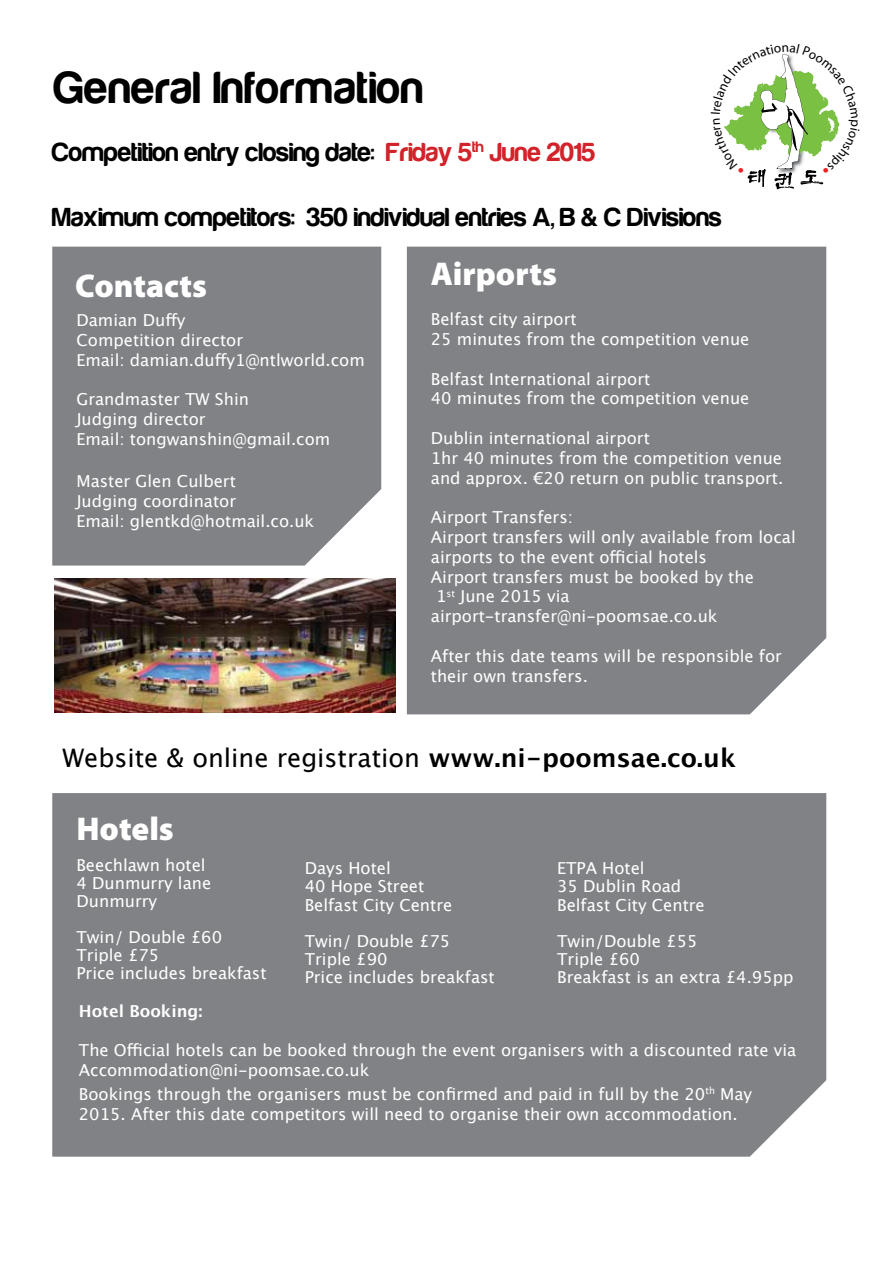
<style>
.page{position:relative;width:893px;height:1263px;background:#fff}
.page>*{position:absolute;margin:0;border:0;box-sizing:border-box;transform-origin:0 0}
.t1{font:700 46.5px "Harabara";letter-spacing:.025em;color:#000}
.t2{font:900 33px "Myriad Pro";color:#fff}
.t3{font:700 27px "Harabara";color:#000}
.t4{font:25.5px "Lucida Grande";color:#000}
.t5{font:16.5px/19.8px "Lucida Grande";color:#fff}
.t6{font:700 16.5px "Lucida Grande";color:#fff}
.s1{color:#d2232a}
.s2{font-weight:700}
</style>
<div class="page">
<div style="left:407px;top:247px;width:419px;height:467px;background:#808285"></div>
<div style="left:52px;top:247px;width:329px;height:319px;background:#808285"></div>
<div style="left:52px;top:793px;width:774px;height:364px;background:#808285"></div>
<img style="left:54px;top:578px;width:341px;height:134px">
<svg style="left:724px;top:54px;width:116px;height:135px"></svg>
<h1 class="t1" style="left:54px;top:64px;width:371px">General Information</h1>
<h3 class="t3" style="left:52px;top:138px;width:545px">Competition entry closing date: <span class="s1">Friday 5</span><sup>th</sup> <span class="s1">June 2015</span></h3>
<h3 class="t3" style="left:52px;top:203px;width:671px">Maximum competitors: 350 individual entries A, B &amp; C Divisions</h3>
<h2 class="t2" style="left:75px;top:264px;width:133px">Contacts</h2>
<p class="t5" style="left:76px;top:311px;width:290px">Damian Duffy<br>Competition director<br>Email: damian.duffy1@ntlworld.com</p>
<p class="t5" style="left:76px;top:389px;width:255px">Grandmaster TW Shin<br>Judging director<br>Email: tongwanshin@gmail.com</p>
<p class="t5" style="left:76px;top:471px;width:239px">Master Glen Culbert<br>Judging coordinator<br>Email: glentkd@hotmail.co.uk</p>
<h2 class="t2" style="left:431px;top:252px;width:127px">Airports</h2>
<p class="t5" style="left:431px;top:309px;width:320px">Belfast city airport<br>25 minutes from the competition venue</p>
<p class="t5" style="left:431px;top:369px;width:320px">Belfast International airport<br>40 minutes from the competition venue</p>
<p class="t5" style="left:431px;top:428px;width:354px">Dublin international airport<br>1hr 40 minutes from the competition venue and approx. €20 return on public transport.</p>
<p class="t5" style="left:431px;top:507px;width:144px">Airport Transfers:</p>
<p class="t5" style="left:431px;top:527px;width:366px">Airport transfers will only available from local</p>
<p class="t5" style="left:431px;top:547px;width:278px">airports to the event official hotels</p>
<p class="t5" style="left:431px;top:567px;width:324px">Airport transfers must be booked by the</p>
<p class="t5" style="left:436px;top:587px;width:135px">1<sup>st</sup> June 2015 via</p>
<p class="t5" style="left:431px;top:606px;width:288px">airport-transfer@ni-poomsae.co.uk</p>
<p class="t5" style="left:431px;top:646px;width:352px">After this date teams will be responsible for their own transfers.</p>
<h3 class="t4" style="left:62px;top:743px;width:675px">Website &amp; online registration <span class="s2">www.ni-poomsae.co.uk</span></h3>
<h2 class="t2" style="left:76px;top:807px;width:99px">Hotels</h2>
<p class="t5" style="left:76px;top:856px;width:136px;line-height:18.1px">Beechlawn hotel<br>4 Dunmurry lane<br>Dunmurry</p>
<p class="t5" style="left:76px;top:928px;width:191px;line-height:18.1px">Twin/ Double £60<br>Triple £75<br>Price includes breakfast</p>
<p class="t5" style="left:305px;top:859px;width:149px;line-height:18.1px">Days Hotel<br>40 Hope Street<br>Belfast City Centre</p>
<p class="t5" style="left:305px;top:932px;width:191px;line-height:18.1px">Twin/ Double £75<br>Triple £90<br>Price includes breakfast</p>
<p class="t5" style="left:557px;top:859px;width:149px;line-height:18.1px">ETPA Hotel<br>35 Dublin Road<br>Belfast City Centre</p>
<p class="t5" style="left:557px;top:932px;width:238px;line-height:18.1px">Twin/Double £55<br>Triple £60<br>Breakfast is an extra £4.95pp</p>
<p class="t6" style="left:79px;top:997px;width:125px">Hotel Booking:</p>
<p class="t5" style="left:79px;top:1040px;width:719px">The Official hotels can be booked through the event organisers with a discounted rate via<br>Accommodation@ni-poomsae.co.uk</p>
<p class="t5" style="left:79px;top:1084px;width:675px">Bookings through the organisers must be confirmed and paid in full by the 20<sup>th</sup> May<br>2015. After this date competitors will need to organise their own accommodation.</p>
</div>
